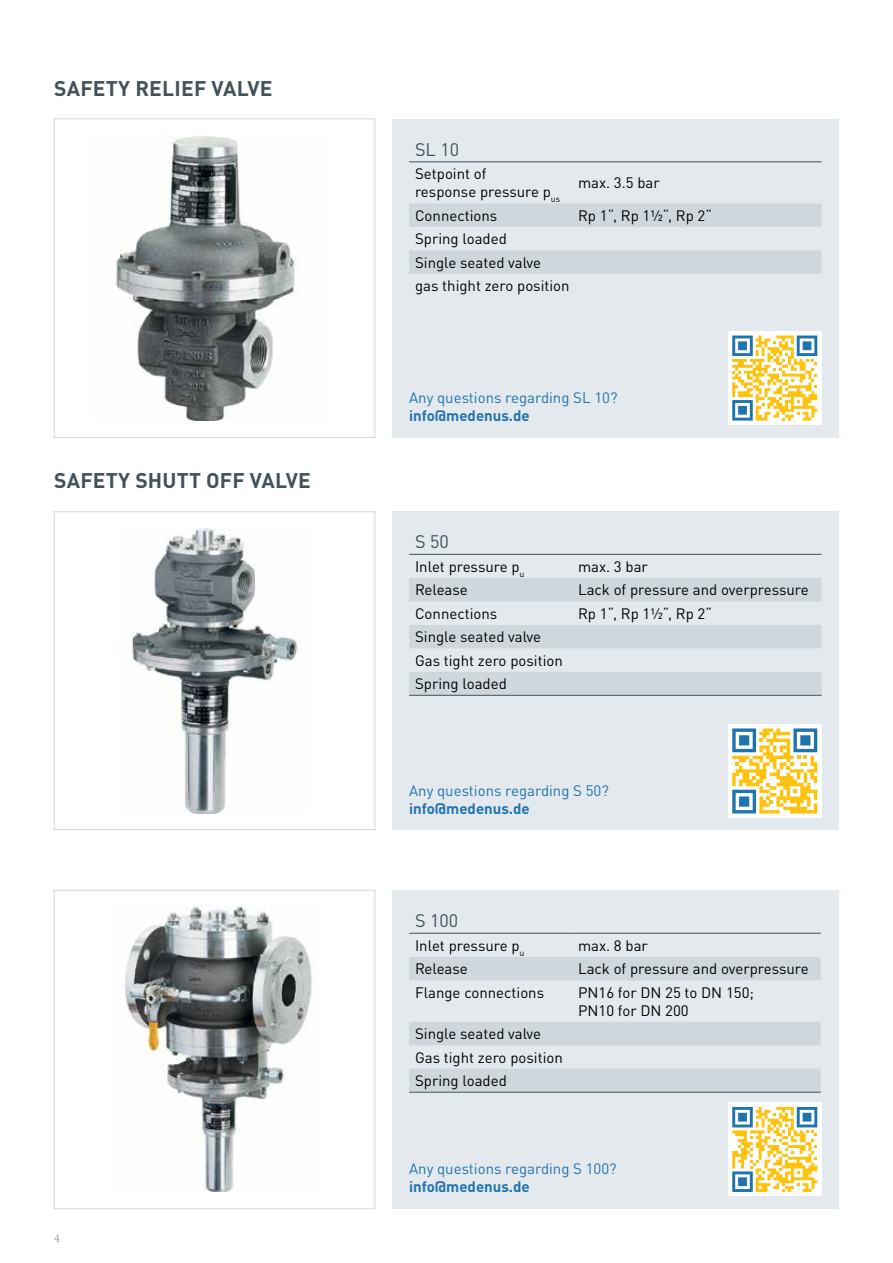
<style>
.page{position:relative;width:893px;height:1263px;background:#fff}
.page>*{position:absolute;margin:0;border:0;box-sizing:border-box;transform-origin:0 0}
.t1{font:700 21px "DIN Pro";letter-spacing:.01em;color:#43525a}
.t2{font:18px "DIN Pro";color:#43525a}
.t3{font:15px/23.4px "DIN Pro";color:#000}
.t4{font:15px "DIN Pro";color:#2074ae}
.t5{font:700 15px "DIN Pro";color:#2074ae}
.t6{font:12px "Minion Pro";color:#95a3ab}
</style>
<div class="page">
<img style="left:115px;top:136px;width:184px;height:284px">
<div style="left:54px;top:119px;width:321px;height:319px;border:1px solid #cfd7dc"></div>
<div style="left:392px;top:119px;width:447px;height:318px;background:#e3e9ec"></div>
<img style="left:125px;top:907px;width:187px;height:285px">
<div style="left:54px;top:890px;width:321px;height:319px;border:1px solid #cfd7dc"></div>
<div style="left:392px;top:890px;width:447px;height:319px;background:#e3e9ec"></div>
<div style="left:392px;top:512px;width:447px;height:318px;background:#e3e9ec"></div>
<img style="left:130px;top:528px;width:169px;height:285px">
<div style="left:54px;top:512px;width:321px;height:318px;border:1px solid #cfd7dc"></div>
<svg style="left:409px;top:203px;width:412px;height:71px"></svg>
<hr style="left:409px;top:162px;width:163px;height:1px;background:#43525a">
<hr style="left:572px;top:162px;width:249px;height:1px;background:#43525a">
<div style="left:728px;top:331px;width:93px;height:94px;background:#fff"></div>
<svg style="left:732px;top:335px;width:85px;height:86px"></svg>
<svg style="left:409px;top:578px;width:412px;height:117px;fill:#cfd7dc"></svg>
<hr style="left:409px;top:554px;width:163px;height:1px;background:#43525a">
<hr style="left:572px;top:554px;width:249px;height:1px;background:#43525a">
<hr style="left:409px;top:695px;width:163px;height:1px;background:#43525a">
<hr style="left:572px;top:695px;width:249px;height:1px;background:#43525a">
<div style="left:728px;top:724px;width:93px;height:94px;background:#fff"></div>
<svg style="left:732px;top:728px;width:85px;height:85px"></svg>
<svg style="left:409px;top:957px;width:412px;height:135px;fill:#cfd7dc"></svg>
<hr style="left:409px;top:933px;width:163px;height:1px;background:#43525a">
<hr style="left:572px;top:933px;width:249px;height:1px;background:#43525a">
<hr style="left:409px;top:1092px;width:163px;height:1px;background:#43525a">
<hr style="left:572px;top:1092px;width:249px;height:1px;background:#43525a">
<div style="left:728px;top:1103px;width:93px;height:93px;background:#fff"></div>
<svg style="left:732px;top:1107px;width:85px;height:85px"></svg>
<h1 class="t1" style="left:54px;top:71px;width:220px">safety relief valve</h1>
<h1 class="t1" style="left:54px;top:463px;width:258px">safety shutt off valve</h1>
<p class="t6" style="left:54px;top:1230px;width:7px">4</p>
<p class="t2" style="left:415px;top:135px;width:46px">SL 10</p>
<p class="t3" style="left:415px;top:164px;width:147px;line-height:18px">Setpoint of<br>response pressure p<sub>us</sub></p>
<p class="t3" style="left:578px;top:170px;width:83px">max. 3.5 bar</p>
<p class="t3" style="left:415px;top:202px;width:84px">Connections</p>
<p class="t3" style="left:578px;top:202px;width:135px">Rp 1“, Rp 1½“, Rp 2“</p>
<p class="t3" style="left:415px;top:226px;width:156px">Spring loaded<br>Single seated valve<br>gas thight zero position</p>
<p class="t4" style="left:409px;top:385px;width:210px">Any questions regarding SL 10?</p>
<p class="t5" style="left:409px;top:403px;width:122px">info@medenus.de</p>
<p class="t2" style="left:415px;top:528px;width:35px">S 50</p>
<p class="t3" style="left:415px;top:553px;width:111px">Inlet pressure p<sub>u</sub></p>
<p class="t3" style="left:578px;top:553px;width:71px">max. 3 bar</p>
<p class="t3" style="left:415px;top:577px;width:54px">Release</p>
<p class="t3" style="left:578px;top:577px;width:232px">Lack of pressure and overpressure</p>
<p class="t3" style="left:415px;top:600px;width:84px">Connections</p>
<p class="t3" style="left:578px;top:600px;width:135px">Rp 1“, Rp 1½“, Rp 2“</p>
<p class="t3" style="left:415px;top:624px;width:149px">Single seated valve<br>Gas tight zero position<br>Spring loaded</p>
<p class="t4" style="left:409px;top:778px;width:201px">Any questions regarding S 50?</p>
<p class="t5" style="left:409px;top:795px;width:122px">info@medenus.de</p>
<p class="t2" style="left:415px;top:906px;width:45px">S 100</p>
<p class="t3" style="left:415px;top:932px;width:111px">Inlet pressure p<sub>u</sub></p>
<p class="t3" style="left:578px;top:932px;width:71px">max. 8 bar</p>
<p class="t3" style="left:415px;top:956px;width:54px">Release</p>
<p class="t3" style="left:578px;top:956px;width:232px">Lack of pressure and overpressure</p>
<p class="t3" style="left:415px;top:979px;width:131px">Flange connections</p>
<p class="t3" style="left:578px;top:982px;width:177px;line-height:18px">PN16 for DN 25 to DN 150;<br>PN10 for DN 200</p>
<p class="t3" style="left:415px;top:1021px;width:149px">Single seated valve<br>Gas tight zero position<br>Spring loaded</p>
<p class="t4" style="left:409px;top:1156px;width:209px">Any questions regarding S 100?</p>
<p class="t5" style="left:409px;top:1174px;width:122px">info@medenus.de</p>
</div>
